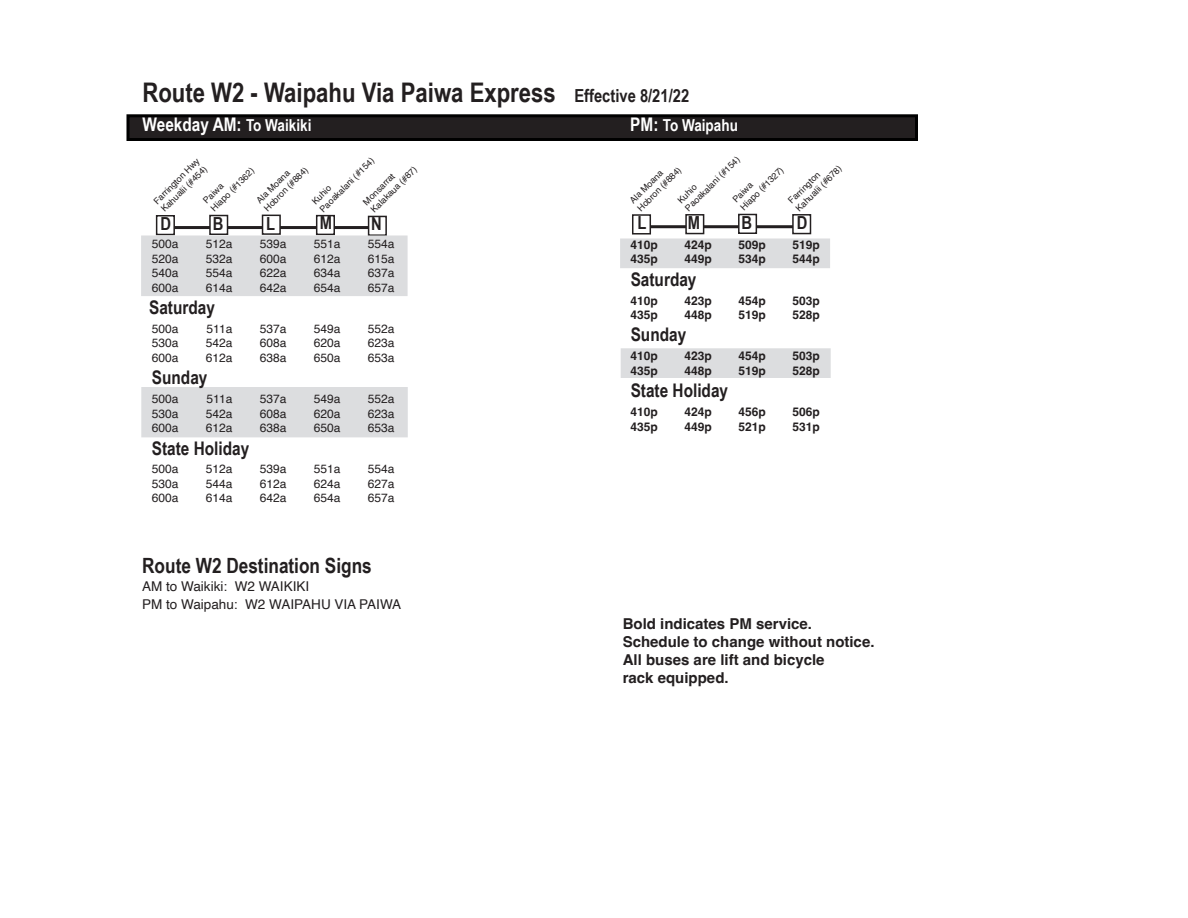
<style>
.page{position:relative;width:1188px;height:918px;background:#fff}
.page>*{position:absolute;margin:0;border:0;box-sizing:border-box;transform-origin:0 0}
.t1{font:700 27px "Arial Narrow";color:#231f20}
.t2{font:700 21px "Arial Narrow";color:#231f20}
.t3{font:700 18.75px "Arial Narrow";color:#231f20}
.t4{font:700 18.75px "Arial Narrow";color:#fff}
.t5{font:700 18px "Arial Narrow";color:#231f20}
.t6{font:700 16.5px "Arial Narrow";color:#fff}
.t7{font:700 15px/18px "Helvetica";color:#231f20}
.t8{font:13.5px/18px "Helvetica";color:#231f20}
.t9{font:12px "Helvetica";color:#231f20}
.t10{font:700 12px "Helvetica";color:#231f20}
.t11{font:9px/10.8px "Helvetica";color:#231f20}
.s1{font-size:18px}
.s2{font-size:16.5px}
.s3{font-size:18.75px}
</style>
<div class="page">
<hr style="left:164px;top:226px;width:214px;height:3px;background:#231f20">
<div style="left:156px;top:215px;width:19px;height:20px;background:#fff;border:2px solid #231f20"></div>
<div style="left:209px;top:215px;width:19px;height:20px;background:#fff;border:2px solid #231f20"></div>
<hr style="left:640px;top:225px;width:167px;height:3px;background:#231f20">
<div style="left:632px;top:214px;width:19px;height:21px;background:#fff;border:2px solid #231f20"></div>
<div style="left:792px;top:214px;width:19px;height:20px;background:#fff;border:2px solid #231f20"></div>
<div style="left:685px;top:214px;width:19px;height:20px;background:#fff;border:2px solid #231f20"></div>
<div style="left:738px;top:214px;width:19px;height:20px;background:#fff;border:2px solid #231f20"></div>
<div style="left:316px;top:215px;width:19px;height:20px;background:#fff;border:2px solid #231f20"></div>
<div style="left:368px;top:216px;width:19px;height:20px;background:#fff;border:2px solid #231f20"></div>
<div style="left:262px;top:215px;width:19px;height:20px;background:#fff;border:2px solid #231f20"></div>
<div style="left:620px;top:238px;width:210px;height:30px;background:#dcdddf;border:3px solid #dcdddf"></div>
<div style="left:141px;top:236px;width:267px;height:60px;background:#dcdddf"></div>
<div style="left:128px;top:116px;width:788px;height:24px;background:#231f20"></div>
<div style="left:126px;top:114px;width:792px;height:27px;border:3px solid #000"></div>
<div style="left:141px;top:387px;width:267px;height:50px;background:#dcdddf"></div>
<div style="left:621px;top:348px;width:210px;height:30px;background:#dcdddf"></div>
<h1 class="t1" style="left:142px;top:73px;width:548px">Route W2 - Waipahu Via Paiwa Express <span class="s1">Effective 8/21/22</span></h1>
<h3 class="t4" style="left:143px;top:110px;width:170px">Weekday AM: <span class="s2">To Waikiki</span></h3>
<h3 class="t6" style="left:630px;top:113px;width:109px"><span class="s3">PM:</span> To Waipahu</h3>
<p class="t11" style="left:676px;top:198px;width:75px;rotate:-45deg">Kuhio<br>Paoakalani (#154)</p>
<p class="t11" style="left:151px;top:199px;width:63px;rotate:-45deg">Farrington Hwy<br>Kahualii (#454)</p>
<p class="t11" style="left:310px;top:199px;width:75px;rotate:-45deg">Kuhio<br>Paoakalani (#154)</p>
<p class="t11" style="left:201px;top:198px;width:59px;rotate:-45deg">Paiwa<br>Hiapo (#1362)</p>
<p class="t11" style="left:254px;top:198px;width:60px;rotate:-45deg">Ala Moana<br>Hobron (#884)</p>
<p class="t11" style="left:628px;top:198px;width:60px;rotate:-45deg">Ala Moana<br>Hobron (#884)</p>
<p class="t11" style="left:786px;top:198px;width:62px;rotate:-45deg">Farrington<br>Kahualii (#678)</p>
<p class="t11" style="left:361px;top:200px;width:63px;rotate:-45deg">Monsarrat<br>Kalakaua (#87)</p>
<p class="t11" style="left:731px;top:197px;width:59px;rotate:-45deg">Paiwa<br>Hiapo (#1327)</p>
<h3 class="t5" style="left:161px;top:210px;width:12px">D</h3>
<h3 class="t5" style="left:213px;top:210px;width:12px">B</h3>
<h3 class="t5" style="left:266px;top:210px;width:11px">L</h3>
<h3 class="t5" style="left:320px;top:209px;width:14px">M</h3>
<h3 class="t5" style="left:371px;top:210px;width:12px">N</h3>
<h3 class="t5" style="left:637px;top:209px;width:11px">L</h3>
<h3 class="t5" style="left:688px;top:209px;width:14px">M</h3>
<h3 class="t5" style="left:742px;top:209px;width:12px">B</h3>
<h3 class="t5" style="left:797px;top:209px;width:12px">D</h3>
<p class="t9" style="left:152px;top:235px;width:28px">500a</p>
<p class="t9" style="left:206px;top:235px;width:28px">512a</p>
<p class="t9" style="left:260px;top:235px;width:28px">539a</p>
<p class="t9" style="left:314px;top:235px;width:28px">551a</p>
<p class="t9" style="left:368px;top:235px;width:28px">554a</p>
<p class="t9" style="left:152px;top:249px;width:28px">520a</p>
<p class="t9" style="left:206px;top:249px;width:28px">532a</p>
<p class="t9" style="left:260px;top:249px;width:28px">600a</p>
<p class="t9" style="left:314px;top:249px;width:28px">612a</p>
<p class="t9" style="left:368px;top:249px;width:28px">615a</p>
<p class="t9" style="left:152px;top:264px;width:28px">540a</p>
<p class="t9" style="left:206px;top:264px;width:28px">554a</p>
<p class="t9" style="left:260px;top:264px;width:28px">622a</p>
<p class="t9" style="left:314px;top:264px;width:28px">634a</p>
<p class="t9" style="left:368px;top:264px;width:28px">637a</p>
<p class="t9" style="left:152px;top:278px;width:28px">600a</p>
<p class="t9" style="left:206px;top:278px;width:28px">614a</p>
<p class="t9" style="left:260px;top:278px;width:28px">642a</p>
<p class="t9" style="left:314px;top:278px;width:28px">654a</p>
<p class="t9" style="left:368px;top:278px;width:28px">657a</p>
<h3 class="t3" style="left:149px;top:293px;width:67px">Saturday</h3>
<p class="t9" style="left:152px;top:320px;width:28px">500a</p>
<p class="t9" style="left:207px;top:320px;width:27px">511a</p>
<p class="t9" style="left:260px;top:320px;width:28px">537a</p>
<p class="t9" style="left:314px;top:320px;width:28px">549a</p>
<p class="t9" style="left:368px;top:320px;width:28px">552a</p>
<p class="t9" style="left:152px;top:334px;width:28px">530a</p>
<p class="t9" style="left:206px;top:334px;width:28px">542a</p>
<p class="t9" style="left:260px;top:334px;width:28px">608a</p>
<p class="t9" style="left:314px;top:334px;width:28px">620a</p>
<p class="t9" style="left:368px;top:334px;width:28px">623a</p>
<p class="t9" style="left:152px;top:348px;width:28px">600a</p>
<p class="t9" style="left:206px;top:348px;width:28px">612a</p>
<p class="t9" style="left:260px;top:348px;width:28px">638a</p>
<p class="t9" style="left:314px;top:348px;width:28px">650a</p>
<p class="t9" style="left:368px;top:348px;width:28px">653a</p>
<h3 class="t3" style="left:152px;top:364px;width:57px">Sunday</h3>
<p class="t9" style="left:152px;top:390px;width:28px">500a</p>
<p class="t9" style="left:207px;top:390px;width:27px">511a</p>
<p class="t9" style="left:260px;top:390px;width:28px">537a</p>
<p class="t9" style="left:314px;top:390px;width:28px">549a</p>
<p class="t9" style="left:368px;top:390px;width:28px">552a</p>
<p class="t9" style="left:152px;top:404px;width:28px">530a</p>
<p class="t9" style="left:206px;top:404px;width:28px">542a</p>
<p class="t9" style="left:260px;top:404px;width:28px">608a</p>
<p class="t9" style="left:314px;top:404px;width:28px">620a</p>
<p class="t9" style="left:368px;top:404px;width:28px">623a</p>
<p class="t9" style="left:152px;top:419px;width:28px">600a</p>
<p class="t9" style="left:206px;top:419px;width:28px">612a</p>
<p class="t9" style="left:260px;top:419px;width:28px">638a</p>
<p class="t9" style="left:314px;top:419px;width:28px">650a</p>
<p class="t9" style="left:368px;top:419px;width:28px">653a</p>
<h3 class="t3" style="left:152px;top:434px;width:99px">State Holiday</h3>
<p class="t9" style="left:152px;top:460px;width:28px">500a</p>
<p class="t9" style="left:206px;top:460px;width:28px">512a</p>
<p class="t9" style="left:260px;top:460px;width:28px">539a</p>
<p class="t9" style="left:314px;top:460px;width:28px">551a</p>
<p class="t9" style="left:368px;top:460px;width:28px">554a</p>
<p class="t9" style="left:152px;top:474px;width:28px">530a</p>
<p class="t9" style="left:206px;top:474px;width:28px">544a</p>
<p class="t9" style="left:260px;top:474px;width:28px">612a</p>
<p class="t9" style="left:314px;top:474px;width:28px">624a</p>
<p class="t9" style="left:368px;top:474px;width:28px">627a</p>
<p class="t9" style="left:152px;top:489px;width:28px">600a</p>
<p class="t9" style="left:206px;top:489px;width:28px">614a</p>
<p class="t9" style="left:260px;top:489px;width:28px">642a</p>
<p class="t9" style="left:314px;top:489px;width:28px">654a</p>
<p class="t9" style="left:368px;top:489px;width:28px">657a</p>
<h2 class="t2" style="left:142px;top:550px;width:231px">Route W2 Destination Signs</h2>
<p class="t8" style="left:142px;top:578px;width:261px">AM to Waikiki: W2 WAIKIKI<br>PM to Waipahu: W2 WAIPAHU VIA PAIWA</p>
<p class="t10" style="left:631px;top:237px;width:29px">410p</p>
<p class="t10" style="left:685px;top:237px;width:29px">424p</p>
<p class="t10" style="left:739px;top:237px;width:29px">509p</p>
<p class="t10" style="left:793px;top:237px;width:29px">519p</p>
<p class="t10" style="left:631px;top:252px;width:29px">435p</p>
<p class="t10" style="left:685px;top:252px;width:29px">449p</p>
<p class="t10" style="left:739px;top:252px;width:29px">534p</p>
<p class="t10" style="left:793px;top:252px;width:29px">544p</p>
<h3 class="t3" style="left:631px;top:265px;width:67px">Saturday</h3>
<p class="t10" style="left:631px;top:293px;width:29px">410p</p>
<p class="t10" style="left:685px;top:293px;width:29px">423p</p>
<p class="t10" style="left:739px;top:293px;width:29px">454p</p>
<p class="t10" style="left:793px;top:293px;width:29px">503p</p>
<p class="t10" style="left:631px;top:307px;width:29px">435p</p>
<p class="t10" style="left:685px;top:307px;width:29px">448p</p>
<p class="t10" style="left:739px;top:307px;width:29px">519p</p>
<p class="t10" style="left:793px;top:307px;width:29px">528p</p>
<h3 class="t3" style="left:631px;top:321px;width:57px">Sunday</h3>
<p class="t10" style="left:631px;top:349px;width:29px">410p</p>
<p class="t10" style="left:685px;top:349px;width:29px">423p</p>
<p class="t10" style="left:739px;top:349px;width:29px">454p</p>
<p class="t10" style="left:793px;top:349px;width:29px">503p</p>
<p class="t10" style="left:631px;top:363px;width:29px">435p</p>
<p class="t10" style="left:685px;top:363px;width:29px">448p</p>
<p class="t10" style="left:739px;top:363px;width:29px">519p</p>
<p class="t10" style="left:793px;top:363px;width:29px">528p</p>
<h3 class="t3" style="left:631px;top:376px;width:99px">State Holiday</h3>
<p class="t10" style="left:631px;top:405px;width:29px">410p</p>
<p class="t10" style="left:685px;top:405px;width:29px">424p</p>
<p class="t10" style="left:739px;top:405px;width:29px">456p</p>
<p class="t10" style="left:793px;top:405px;width:29px">506p</p>
<p class="t10" style="left:631px;top:419px;width:29px">435p</p>
<p class="t10" style="left:685px;top:419px;width:29px">449p</p>
<p class="t10" style="left:739px;top:419px;width:29px">521p</p>
<p class="t10" style="left:793px;top:419px;width:29px">531p</p>
<p class="t7" style="left:623px;top:616px;width:253px">Bold indicates PM service.<br>Schedule to change without notice.<br>All buses are lift and bicycle<br>rack equipped.</p>
</div>
